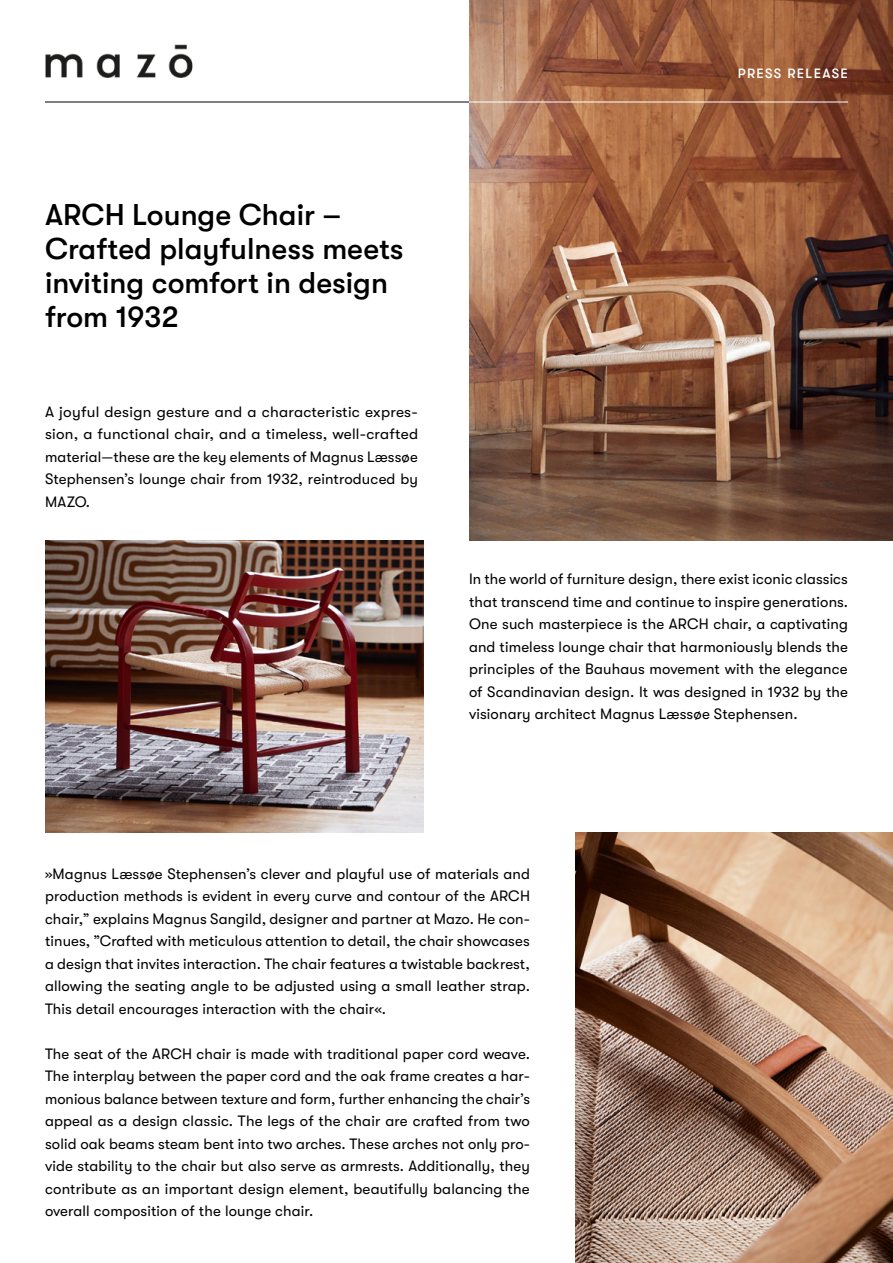
<style>
.page{position:relative;width:893px;height:1263px;background:#fff}
.page>*{position:absolute;margin:0;border:0;box-sizing:border-box;transform-origin:0 0}
.t1{font:500 30px/33.8px "GT Walsheim Pro";color:#000}
.t2{font:15px/22.5px "GT Walsheim Pro";letter-spacing:.01em;color:#000;text-align:justify}
.t3{font:500 13.5px "GT Walsheim Pro";letter-spacing:.1em;color:#fff}
</style>
<div class="page">
<img style="left:469px;top:0;width:424px;height:540px">
<img style="left:45px;top:45px;width:148px;height:33px">
<img style="left:45px;top:540px;width:379px;height:293px">
<hr style="left:45px;top:102px;width:424px;height:1px;background:#000">
<hr style="left:469px;top:102px;width:379px;height:1px;background:#fff">
<img style="left:575px;top:833px;width:318px;height:430px">
<h1 class="t1" style="left:45px;top:198px;width:360px">ARCH Lounge Chair –<br>Crafted playfulness meets inviting comfort in design from 1932</h1>
<p class="t2" style="left:45px;top:400px;width:375px">A joyful design gesture and a characteristic expres&shy;sion, a functional chair, and a timeless, well-crafted material—these are the key elements of Magnus Læssøe Stephensen’s lounge chair from 1932, reintroduced by MAZO.</p>
<p class="t3" style="left:738px;top:66px;width:112px">PRESS RELEASE</p>
<p class="t2" style="left:469px;top:568px;width:381px">In the world of furniture design, there exist iconic classics that transcend time and continue to inspire generations.<br>One such masterpiece is the ARCH chair, a captivating and timeless lounge chair that harmoniously blends the principles of the Bauhaus movement with the elegance of Scandinavian design. It was designed in 1932 by the visionary architect Magnus Læssøe Stephensen.</p>
<p class="t2" style="left:45px;top:862px;width:487px">»Magnus Læssøe Stephensen’s clever and playful use of materials and production methods is evident in every curve and contour of the ARCH chair,” explains Magnus Sangild, designer and partner at Mazo. He con&shy;tinues, ”Crafted with meticulous attention to detail, the chair showcases a design that invites interaction. The chair features a twistable backrest, allowing the seating angle to be adjusted using a small leather strap.<br>This detail encourages interaction with the chair«.</p>
<p class="t2" style="left:45px;top:1042px;width:487px">The seat of the ARCH chair is made with traditional paper cord weave.<br>The interplay between the paper cord and the oak frame creates a har&shy;monious balance between texture and form, further enhancing the chair’s appeal as a design classic. The legs of the chair are crafted from two solid oak beams steam bent into two arches. These arches not only pro&shy;vide stability to the chair but also serve as armrests. Additionally, they contribute as an important design element, beautifully balancing the overall composition of the lounge chair.</p>
</div>
